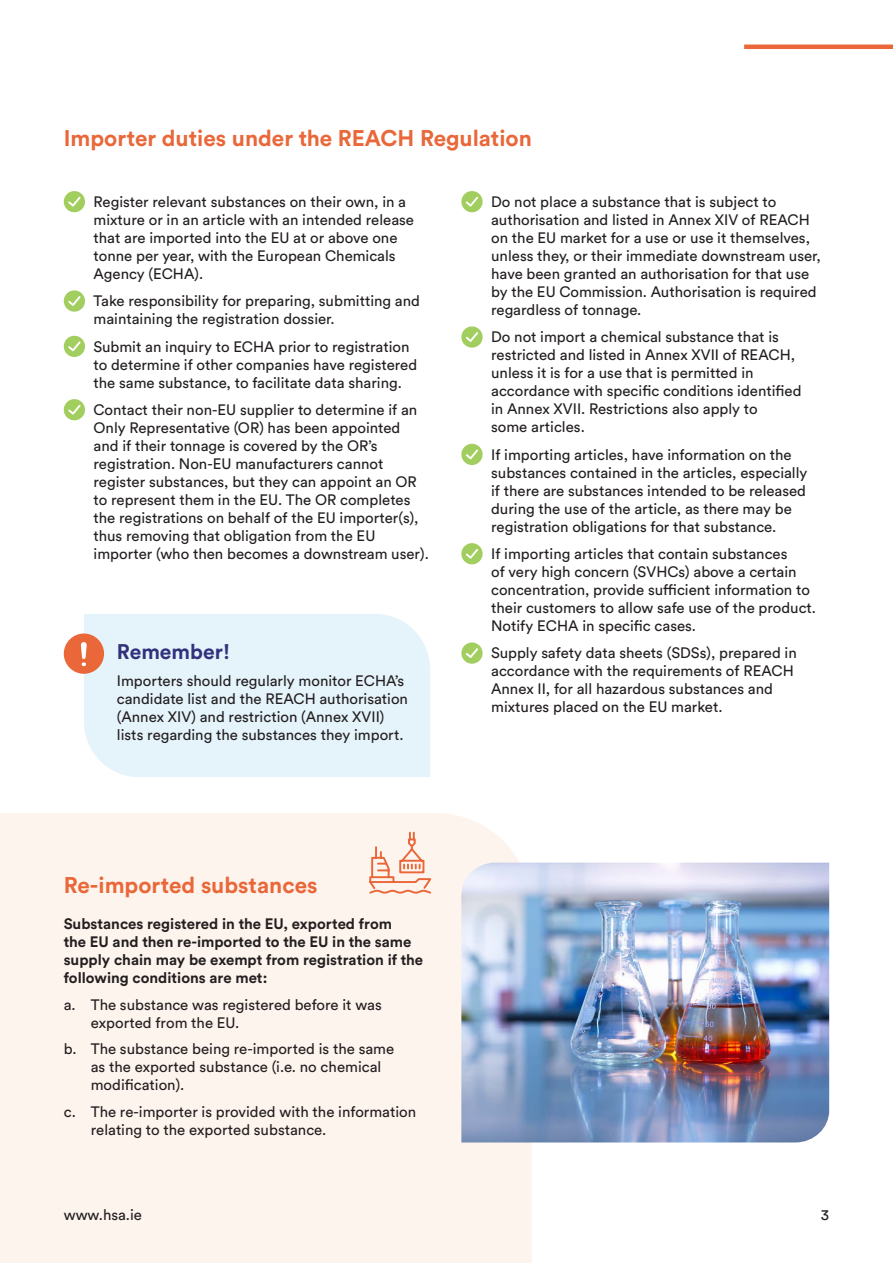
<style>
.page{position:relative;width:893px;height:1263px;background:#fff}
.page>*{position:absolute;margin:0;border:0;box-sizing:border-box;transform-origin:0 0}
.t1{font:700 22.5px "Circular Std";color:#e96739}
.t2{font:700 21px "Circular Std";color:#32317c}
.t3{font:15px/18px "Circular Std";color:#231f20}
.t4{font:700 15px/18px "Circular Std";color:#231f20}
</style>
<div class="page">
<svg style="left:64px;top:191px;width:21px;height:21px"></svg>
<svg style="left:64px;top:290px;width:21px;height:22px"></svg>
<svg style="left:64px;top:336px;width:21px;height:21px"></svg>
<svg style="left:64px;top:399px;width:21px;height:21px"></svg>
<svg style="left:461px;top:191px;width:22px;height:21px"></svg>
<svg style="left:461px;top:326px;width:22px;height:22px"></svg>
<svg style="left:461px;top:444px;width:22px;height:21px"></svg>
<svg style="left:461px;top:543px;width:22px;height:21px"></svg>
<svg style="left:461px;top:642px;width:22px;height:22px"></svg>
<hr style="left:744px;top:45px;width:149px;height:4px;background:#e96739">
<div style="left:0;top:813px;width:532px;height:450px;background:#fef4ee"></div>
<img style="left:461px;top:863px;width:368px;height:279px">
<svg style="left:367px;top:831px;width:67px;height:64px;background:#f9d9cb"></svg>
<div style="left:84px;top:614px;width:346px;height:163px;background:#e5f3fb"></div>
<div style="left:64px;top:633px;width:40px;height:41px;background:#e96739;border-radius:50%"></div>
<svg style="left:81px;top:642px;width:6px;height:24px"></svg>
<h1 class="t1" style="left:64px;top:123px;width:470px">Importer duties under the REACH Regulation</h1>
<p class="t3" style="left:94px;top:192px;width:322px">Register relevant substances on their own, in a mixture or in an article with an intended release that are imported into the EU at or above one tonne per year, with the European Chemicals Agency (ECHA).</p>
<p class="t3" style="left:94px;top:292px;width:328px">Take responsibility for preparing, submitting and maintaining the registration dossier.</p>
<p class="t3" style="left:94px;top:337px;width:325px">Submit an inquiry to ECHA prior to registration to determine if other companies have registered the same substance, to facilitate data sharing.</p>
<p class="t3" style="left:94px;top:400px;width:337px">Contact their non-EU supplier to determine if an Only Representative (OR) has been appointed and if their tonnage is covered by the OR’s registration. Non-EU manufacturers cannot register substances, but they can appoint an OR to represent them in the EU. The OR completes the registrations on behalf of the EU importer(s), thus removing that obligation from the EU importer (who then becomes a downstream user).</p>
<h2 class="t2" style="left:117px;top:638px;width:115px">Remember!</h2>
<p class="t3" style="left:117px;top:671px;width:293px">Importers should regularly monitor ECHA’s candidate list and the REACH authorisation (Annex XIV) and restriction (Annex XVII) lists regarding the substances they import.</p>
<h1 class="t1" style="left:64px;top:871px;width:255px">Re-imported substances</h1>
<p class="t4" style="left:64px;top:914px;width:361px">Substances registered in the EU, exported from<br>the EU and then re-imported to the EU in the same supply chain may be exempt from registration if the following conditions are met:</p>
<p class="t3" style="left:91px;top:995px;width:292px;text-indent:-27px">a. The substance was registered before it was exported from the EU.</p>
<p class="t3" style="left:91px;top:1039px;width:305px;text-indent:-27px">b. The substance being re-imported is the same as the exported substance (i.e. no chemical modification).</p>
<p class="t3" style="left:91px;top:1102px;width:327px;text-indent:-27px">c. The re-importer is provided with the information relating to the exported substance.</p>
<p class="t3" style="left:491px;top:192px;width:331px">Do not place a substance that is subject to authorisation and listed in Annex XIV of REACH on the EU market for a use or use it themselves, unless they, or their immediate downstream user, have been granted an authorisation for that use by the EU Commission. Authorisation is required regardless of tonnage.</p>
<p class="t3" style="left:491px;top:328px;width:312px">Do not import a chemical substance that is restricted and listed in Annex XVII of REACH, unless it is for a use that is permitted in accordance with specific conditions identified in Annex XVII. Restrictions also apply to<br>some articles.</p>
<p class="t3" style="left:491px;top:445px;width:318px">If importing articles, have information on the substances contained in the articles, especially if there are substances intended to be released during the use of the article, as there may be registration obligations for that substance.</p>
<p class="t3" style="left:491px;top:544px;width:326px">If importing articles that contain substances<br>of very high concern (SVHCs) above a certain concentration, provide sufficient information to their customers to allow safe use of the product.<br>Notify ECHA in specific cases.</p>
<p class="t3" style="left:491px;top:644px;width:307px">Supply safety data sheets (SDSs), prepared in accordance with the requirements of REACH Annex II, for all hazardous substances and mixtures placed on the EU market.</p>
<p class="t3" style="left:64px;top:1205px;width:80px">www.hsa.ie</p>
<p class="t3" style="left:821px;top:1205px;width:10px">3</p>
</div>
